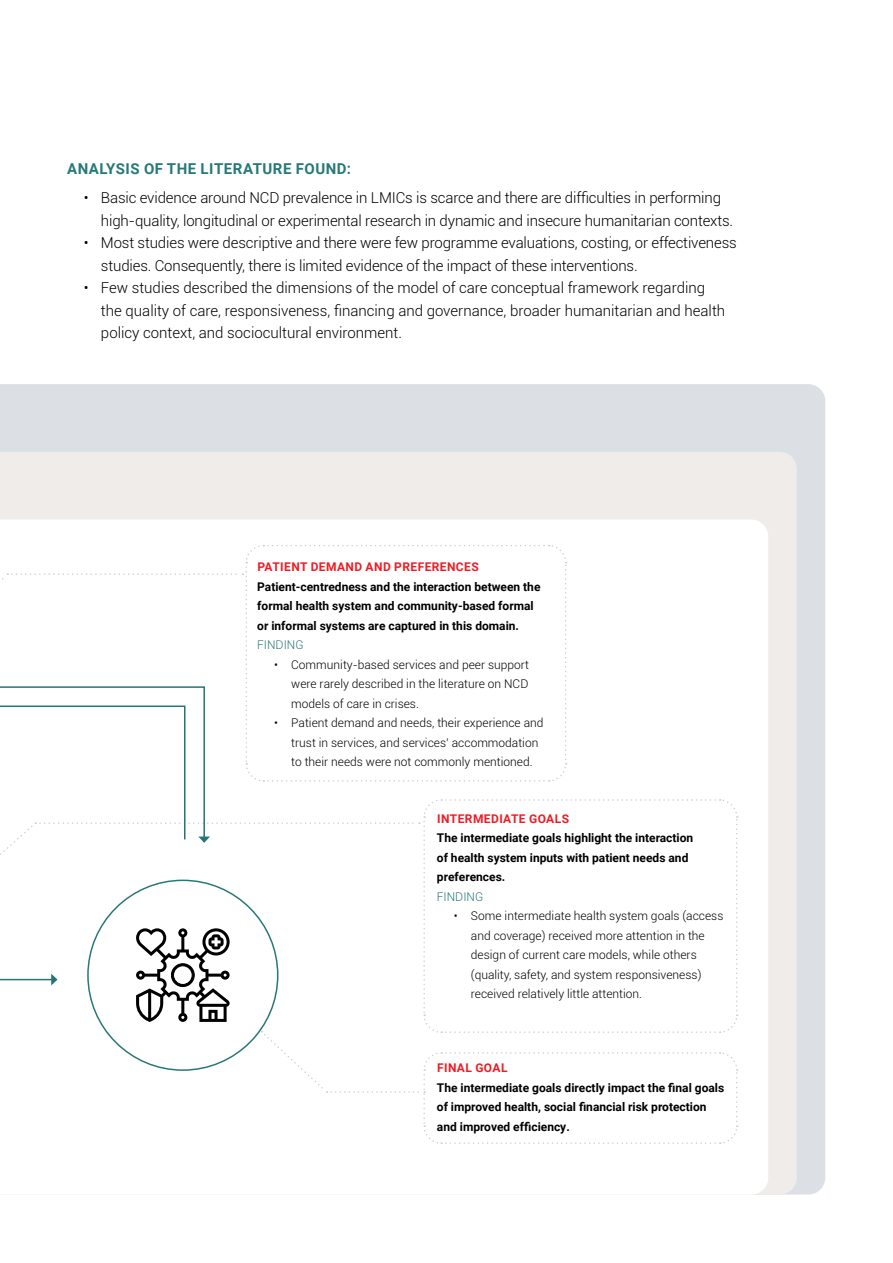
<style>
.page{position:relative;width:893px;height:1263px;background:#fff}
.page>*{position:absolute;margin:0;border:0;box-sizing:border-box;transform-origin:0 0}
.t1{font:300 15px/22.5px "Roboto";letter-spacing:-.01em;color:#000}
.t2{font:700 15px "Roboto";letter-spacing:.035em;color:#287877}
.t3{font:300 12px/19.5px "Roboto";color:#000}
.t4{font:700 12px/19.5px "Roboto";color:#000}
.t5{font:700 12px "Roboto";letter-spacing:.035em;color:#ed1c24}
.s1{font-weight:300;color:#287877}
</style>
<div class="page">
<div style="left:0;top:384px;width:825px;height:810px;background:#dcdfe3"></div>
<div style="left:0;top:452px;width:797px;height:742px;background:#efecea"></div>
<svg style="left:0;top:519px;width:768px;height:675px"></svg>
<svg style="left:0;top:544px;width:738px;height:601px"></svg>
<p class="t2" style="left:67px;top:158px;width:285px">ANALYSIS OF THE LITERATURE FOUND:</p>
<p class="t1" style="left:101px;top:186px;width:634px;text-indent:-17px">• Basic evidence around NCD prevalence in LMICs is scarce and there are difficulties in performing high-quality, longitudinal or experimental research in dynamic and insecure humanitarian contexts.</p>
<p class="t1" style="left:101px;top:231px;width:637px;text-indent:-17px">• Most studies were descriptive and there were few programme evaluations, costing, or effectiveness studies. Consequently, there is limited evidence of the impact of these interventions.</p>
<p class="t1" style="left:101px;top:276px;width:626px;text-indent:-17px">• Few studies described the dimensions of the model of care conceptual framework regarding the quality of care, responsiveness, financing and governance, broader humanitarian and health policy context, and sociocultural environment.</p>
<p class="t5" style="left:257px;top:558px;width:223px">PATIENT DEMAND AND PREFERENCES</p>
<p class="t4" style="left:257px;top:576px;width:285px">Patient-centredness and the interaction between the formal health system and community-based formal or informal systems are captured in this domain.<br><span class="s1">FINDING</span></p>
<p class="t3" style="left:291px;top:654px;width:239px;text-align:justify;text-indent:-17px">• Community-based services and peer support were rarely described in the literature on NCD models of care in crises.</p>
<p class="t3" style="left:291px;top:713px;width:254px;text-indent:-17px">• Patient demand and needs, their experience and trust in services, and services’ accommodation to their needs were not commonly mentioned.</p>
<p class="t5" style="left:437px;top:810px;width:133px">INTERMEDIATE GOALS</p>
<p class="t4" style="left:437px;top:828px;width:258px">The intermediate goals highlight the interaction of health system inputs with patient needs and preferences.<br><span class="s1">FINDING</span></p>
<p class="t3" style="left:471px;top:906px;width:254px;text-indent:-17px">• Some intermediate health system goals (access and coverage) received more attention in the design of current care models, while others (quality, safety, and system responsiveness) received relatively little attention.</p>
<p class="t5" style="left:437px;top:1059px;width:72px">FINAL GOAL</p>
<p class="t4" style="left:437px;top:1077px;width:289px">The intermediate goals directly impact the final goals of improved health, social financial risk protection and improved efficiency.</p>
</div>
